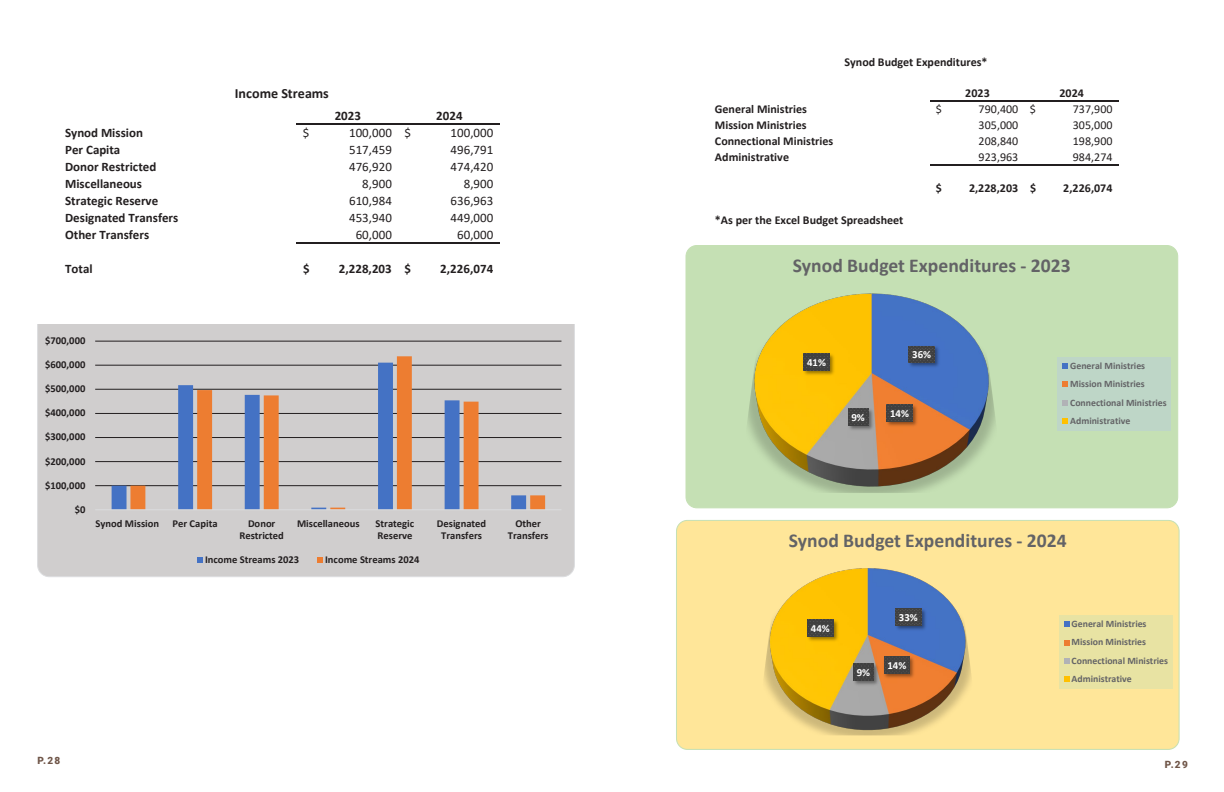
<style>
.page{position:relative;width:1224px;height:792px;background:#fff}
.page>*{position:absolute;margin:0;border:0;box-sizing:border-box;transform-origin:0 0}
.t1{font:700 19.6px "Calibri";color:#636366}
.t2{font:700 14.1px "Calibri";color:#231f20}
.t3{font:700 12.9px "Calibri";color:#231f20}
.t4{font:12.9px "Calibri";letter-spacing:.005em;color:#231f20}
.t5{font:700 12px "Calibri";color:#231f20}
.t6{font:12px "Calibri";letter-spacing:.005em;color:#231f20}
.t7{font:700 10.8px "Calibri";color:#fff}
.t8{font:700 10.6px/12.9px "Calibri";color:#231f20;text-align:center}
.t9{font:900 10px "Roboto";color:#6f5548}
.t10{font:700 9.8px/18.4px "Calibri";color:#636366}
</style>
<div class="page">
<hr style="left:930px;top:101px;width:189px;height:1px;background:#231f20">
<hr style="left:930px;top:164px;width:189px;height:1px;background:#231f20">
<div style="left:686px;top:246px;width:492px;height:262px;background:#c5e0b4;border-radius:11px"></div>
<img style="left:747px;top:293px;width:249px;height:200px">
<img style="left:907px;top:344px;width:34px;height:26px">
<svg style="left:909px;top:346px;width:26px;height:17px"></svg>
<img style="left:885px;top:403px;width:34px;height:25px">
<svg style="left:887px;top:405px;width:25px;height:16px"></svg>
<img style="left:846px;top:406px;width:29px;height:26px">
<svg style="left:848px;top:409px;width:20px;height:16px"></svg>
<img style="left:802px;top:352px;width:34px;height:25px">
<svg style="left:804px;top:354px;width:25px;height:16px"></svg>
<div style="left:1057px;top:357px;width:114px;height:73px;background:#bed6c7"></div>
<svg style="left:1063px;top:363px;width:5px;height:6px"></svg>
<svg style="left:1063px;top:382px;width:5px;height:5px"></svg>
<svg style="left:1063px;top:400px;width:5px;height:5px"></svg>
<svg style="left:1063px;top:418px;width:5px;height:6px"></svg>
<div style="left:686px;top:245px;width:492px;height:263px;border:1px solid #c5e0b4;border-radius:11px"></div>
<div style="left:676px;top:520px;width:503px;height:229px;background:#ffe699;border-radius:11px"></div>
<img style="left:764px;top:568px;width:207px;height:168px">
<img style="left:893px;top:606px;width:35px;height:26px">
<svg style="left:896px;top:609px;width:25px;height:16px"></svg>
<img style="left:882px;top:655px;width:35px;height:25px">
<div style="left:884px;top:657px;width:26px;height:16px;background:#404040"></div>
<img style="left:851px;top:662px;width:29px;height:25px">
<div style="left:854px;top:664px;width:20px;height:16px;background:linear-gradient(to right,#424242,#434343)"></div>
<img style="left:805px;top:618px;width:35px;height:25px">
<svg style="left:808px;top:620px;width:25px;height:17px"></svg>
<div style="left:1059px;top:615px;width:114px;height:74px;background:#e8e3a3"></div>
<svg style="left:1064px;top:622px;width:5px;height:5px"></svg>
<svg style="left:1064px;top:640px;width:5px;height:5px"></svg>
<svg style="left:1064px;top:658px;width:5px;height:6px"></svg>
<svg style="left:1064px;top:677px;width:5px;height:5px"></svg>
<div style="left:676px;top:520px;width:504px;height:230px;border:1px solid #c5e0b4;border-radius:11px"></div>
<svg style="left:37px;top:324px;width:538px;height:253px;background:#c6c0c0"></svg>
<hr style="left:297px;top:124px;width:203px;height:1px;background:#231f20">
<hr style="left:297px;top:243px;width:203px;height:1px;background:#231f20">
<p class="t2" style="left:235px;top:83px;width:96px">Income Streams</p>
<p class="t3" style="left:335px;top:106px;width:28px">2023</p>
<p class="t3" style="left:436px;top:106px;width:28px">2024</p>
<p class="t3" style="left:65px;top:120px;width:29px">Total</p>
<p class="t3" style="left:303px;top:120px;width:8px">$</p>
<p class="t3" style="left:339px;top:120px;width:74px">2,228,203 $</p>
<p class="t3" style="left:440px;top:120px;width:55px">2,226,074</p>
<p class="t3" style="left:65px;top:123px;width:79px">Synod Mission</p>
<p class="t4" style="left:303px;top:123px;width:8px">$</p>
<p class="t4" style="left:349px;top:123px;width:63px">100,000 $</p>
<p class="t4" style="left:451px;top:123px;width:44px">100,000</p>
<p class="t3" style="left:65px;top:140px;width:57px">Per Capita</p>
<p class="t4" style="left:349px;top:141px;width:44px">517,459</p>
<p class="t4" style="left:451px;top:141px;width:44px">496,791</p>
<p class="t3" style="left:65px;top:157px;width:93px">Donor Restricted</p>
<p class="t4" style="left:349px;top:158px;width:44px">476,920</p>
<p class="t4" style="left:451px;top:158px;width:44px">474,420</p>
<p class="t3" style="left:65px;top:174px;width:78px">Miscellaneous</p>
<p class="t4" style="left:362px;top:175px;width:31px">8,900</p>
<p class="t4" style="left:464px;top:175px;width:31px">8,900</p>
<p class="t3" style="left:65px;top:191px;width:95px">Strategic Reserve</p>
<p class="t4" style="left:349px;top:192px;width:44px">610,984</p>
<p class="t4" style="left:451px;top:192px;width:44px">636,963</p>
<p class="t3" style="left:65px;top:208px;width:115px">Designated Transfers</p>
<p class="t4" style="left:349px;top:209px;width:44px">453,940</p>
<p class="t4" style="left:451px;top:209px;width:44px">449,000</p>
<p class="t3" style="left:65px;top:225px;width:86px">Other Transfers</p>
<p class="t4" style="left:356px;top:226px;width:38px">60,000</p>
<p class="t4" style="left:457px;top:226px;width:38px">60,000</p>
<p class="t3" style="left:65px;top:260px;width:29px">Total</p>
<p class="t3" style="left:303px;top:260px;width:8px">$</p>
<p class="t3" style="left:339px;top:260px;width:74px">2,228,203 $</p>
<p class="t3" style="left:440px;top:260px;width:55px">2,226,074</p>
<p class="t8" style="left:45px;top:334px;width:42px">$700,000</p>
<p class="t8" style="left:45px;top:358px;width:42px">$600,000</p>
<p class="t8" style="left:45px;top:382px;width:42px">$500,000</p>
<p class="t8" style="left:45px;top:406px;width:42px">$400,000</p>
<p class="t8" style="left:45px;top:430px;width:42px">$300,000</p>
<p class="t8" style="left:45px;top:454px;width:42px">$200,000</p>
<p class="t8" style="left:45px;top:473px;width:42px">$700,000</p>
<p class="t8" style="left:45px;top:479px;width:42px">$100,000</p>
<p class="t8" style="left:75px;top:503px;width:12px">$0</p>
<p class="t8" style="left:96px;top:516px;width:65px">Synod Mission</p>
<p class="t8" style="left:173px;top:516px;width:47px">Per Capita</p>
<p class="t8" style="left:239px;top:516px;width:46px">Donor<br>Restricted</p>
<p class="t8" style="left:297px;top:516px;width:64px">Miscellaneous</p>
<p class="t8" style="left:376px;top:516px;width:40px;text-align:left">Strategic<br>Reserve</p>
<p class="t8" style="left:437px;top:516px;width:51px">Designated<br>Transfers</p>
<p class="t8" style="left:508px;top:516px;width:42px">Other<br>Transfers</p>
<p class="t8" style="left:205px;top:553px;width:96px">Income Streams 2023</p>
<p class="t8" style="left:325px;top:553px;width:96px">Income Streams 2024</p>
<p class="t9" style="left:37px;top:754px;width:24px">P.28</p>
<p class="t5" style="left:845px;top:53px;width:145px">Synod Budget Expenditures*</p>
<p class="t5" style="left:965px;top:85px;width:26px">2023</p>
<p class="t5" style="left:1060px;top:85px;width:26px">2024</p>
<p class="t5" style="left:715px;top:101px;width:94px">General Ministries</p>
<p class="t6" style="left:936px;top:101px;width:8px">$</p>
<p class="t6" style="left:979px;top:101px;width:59px">790,400 $</p>
<p class="t6" style="left:1073px;top:101px;width:41px">737,900</p>
<p class="t5" style="left:715px;top:116px;width:93px">Mission Ministries</p>
<p class="t6" style="left:979px;top:117px;width:41px">305,000</p>
<p class="t6" style="left:1073px;top:117px;width:41px">305,000</p>
<p class="t5" style="left:715px;top:132px;width:120px">Connectional Ministries</p>
<p class="t6" style="left:979px;top:132px;width:41px">208,840</p>
<p class="t6" style="left:1073px;top:132px;width:41px">198,900</p>
<p class="t5" style="left:715px;top:148px;width:76px">Administrative</p>
<p class="t6" style="left:979px;top:148px;width:41px">923,963</p>
<p class="t6" style="left:1073px;top:148px;width:41px">984,274</p>
<p class="t5" style="left:936px;top:180px;width:8px">$</p>
<p class="t5" style="left:969px;top:180px;width:69px">2,228,203 $</p>
<p class="t5" style="left:1063px;top:180px;width:51px">2,226,074</p>
<p class="t5" style="left:715px;top:211px;width:190px">*As per the Excel Budget Spreadsheet</p>
<p class="t1" style="left:793px;top:252px;width:279px">Synod Budget Expenditures - 2023</p>
<p class="t7" style="left:807px;top:354px;width:20px">41%</p>
<p class="t7" style="left:851px;top:409px;width:15px">9%</p>
<p class="t7" style="left:912px;top:347px;width:20px">36%</p>
<p class="t7" style="left:890px;top:406px;width:20px">14%</p>
<p class="t10" style="left:1070px;top:356px;width:98px">General Ministries<br>Mission Ministries<br>Connectional Ministries<br>Administrative</p>
<p class="t1" style="left:789px;top:527px;width:279px">Synod Budget Expenditures - 2024</p>
<p class="t7" style="left:811px;top:621px;width:20px">44%</p>
<p class="t7" style="left:857px;top:665px;width:15px">9%</p>
<p class="t7" style="left:899px;top:609px;width:20px">33%</p>
<p class="t7" style="left:887px;top:658px;width:20px">14%</p>
<p class="t10" style="left:1072px;top:614px;width:98px">General Ministries<br>Mission Ministries<br>Connectional Ministries<br>Administrative</p>
<p class="t9" style="left:1165px;top:757px;width:24px">P.29</p>
</div>
